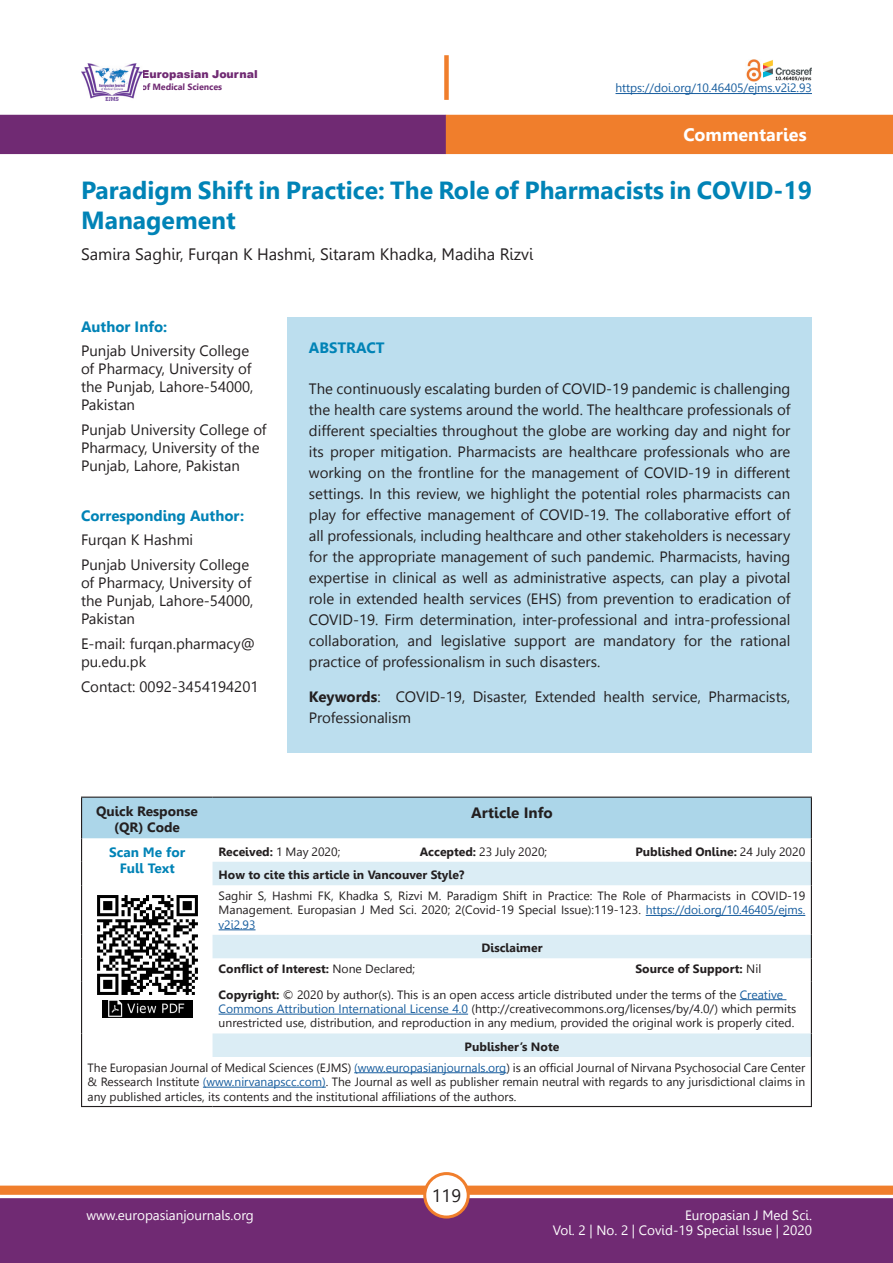
<style>
.page{position:relative;width:893px;height:1263px;background:#fff}
.page>*{position:absolute;margin:0;border:0;box-sizing:border-box;transform-origin:0 0}
.t1{font:700 24.75px/29.7px "Leelawadee UI";color:#0083b6}
.t2{font:700 18px "Leelawadee";color:#fff}
.t3{font:18px "Leelawadee";color:#231f20}
.t4{font:16.5px "Leelawadee";color:#231f20}
.t5{font:15px/21px "Leelawadee UI";color:#231f20}
.t6{font:700 15px "Leelawadee";color:#0083b6}
.t7{font:700 15px "Leelawadee";color:#231f20}
.t8{font:13.5px/15px "Leelawadee";color:#fff;text-align:right}
.t9{font:700 13.5px/16.2px "Leelawadee";color:#231f20;text-align:center}
.t10{font:700 13.5px "Leelawadee";color:#0083b6}
.t11{font:12px/14.4px "Leelawadee UI";color:#231f20;text-align:justify}
.t12{font:700 12px "Leelawadee";color:#231f20}
.t13{font:700 12px "Leelawadee UI";color:#231f20}
.t14{font:12px "Leelawadee";letter-spacing:-.005em;color:#175d9e}
.t15{font:900 10.95px "Arial";color:#702a73}
.t16{font:700 9px "Leelawadee UI";color:#702a73}
.s1{font-weight:700}
.s2{font-family:"Leelawadee UI";font-weight:400}
.s3{font-family:"Leelawadee";font-weight:700}
.s4{font-family:"Leelawadee";color:#175d9e}
.s5{font-weight:400}
.s6{color:#175d9e}
</style>
<div class="page">
<div style="left:0;top:1198px;width:893px;height:65px;background:#702a73;border:2px solid #702a73"></div>
<div style="left:0;top:1185px;width:893px;height:10px;background:#f07e2c;border:1px solid #f07e2c"></div>
<div style="left:425px;top:1173px;width:43px;height:44px;background:#fff;border-radius:50%"></div>
<div style="left:423px;top:1172px;width:47px;height:46px;border:3px solid #f07e2c;border-radius:50%"></div>
<div style="left:0;top:115px;width:446px;height:39px;background:#702a73"></div>
<div style="left:446px;top:115px;width:447px;height:39px;background:#f07e2c"></div>
<div style="left:444px;top:55px;width:5px;height:45px;background:#f07e2c"></div>
<hr style="left:615px;top:93px;width:197px;height:1px;background:#175d9e">
<img style="left:746px;top:60px;width:66px;height:21px">
<img style="left:81px;top:63px;width:61px;height:37px">
<div style="left:287px;top:317px;width:525px;height:435px;background:#bcdeee"></div>
<svg style="left:213px;top:885px;width:598px;height:172px"></svg>
<hr style="left:81px;top:885px;width:1px;height:50px;background:#231f20">
<svg style="left:81px;top:935px;width:1px;height:46px"></svg>
<hr style="left:81px;top:981px;width:1px;height:52px;background:#231f20">
<svg style="left:81px;top:1033px;width:1px;height:24px"></svg>
<hr style="left:81px;top:1057px;width:1px;height:49px;background:#231f20">
<hr style="left:81px;top:1106px;width:132px;height:1px;background:#231f20">
<hr style="left:213px;top:1106px;width:599px;height:1px;background:#231f20">
<svg style="left:81px;top:797px;width:731px;height:88px"></svg>
<hr style="left:811px;top:885px;width:1px;height:50px;background:#231f20">
<hr style="left:811px;top:981px;width:1px;height:52px;background:#231f20">
<hr style="left:811px;top:1057px;width:1px;height:49px;background:#231f20">
<svg style="left:811px;top:935px;width:1px;height:46px"></svg>
<svg style="left:811px;top:1033px;width:1px;height:24px"></svg>
<img style="left:97px;top:895px;width:101px;height:100px">
<img style="left:102px;top:1000px;width:90px;height:18px">
<hr style="left:646px;top:915px;width:159px;height:1px;background:#175d9e">
<hr style="left:219px;top:929px;width:37px;height:1px;background:#175d9e">
<hr style="left:740px;top:999px;width:46px;height:1px;background:#175d9e">
<hr style="left:219px;top:1014px;width:249px;height:1px;background:#175d9e">
<hr style="left:354px;top:1072px;width:152px;height:1px;background:#175d9e">
<hr style="left:203px;top:1087px;width:123px;height:1px;background:#175d9e">
<p class="t15" style="left:141px;top:66px;width:118px">Europasian Journal</p>
<p class="t16" style="left:141px;top:80px;width:82px">of Medical Sciences</p>
<p class="t14" style="left:615px;top:81px;width:198px">https://doi.org/10.46405/ejms.v2i2.93</p>
<p class="t2" style="left:683px;top:124px;width:125px">Commentaries</p>
<p class="t1" style="left:81px;top:174px;width:732px">Paradigm Shift in Practice: The Role of Pharmacists in COVID-19<br>Management</p>
<p class="t4" style="left:81px;top:244px;width:454px">Samira Saghir, Furqan K Hashmi, Sitaram Khadka, Madiha Rizvi</p>
<p class="t6" style="left:81px;top:318px;width:88px">Author Info:</p>
<p class="t5" style="left:81px;top:341px;width:174px;line-height:18px">Punjab University College of Pharmacy, University of the Punjab, Lahore-54000,<br>Pakistan</p>
<p class="t5" style="left:81px;top:420px;width:187px;line-height:18px">Punjab University College of<br>Pharmacy, University of the<br>Punjab, Lahore, Pakistan</p>
<p class="t6" style="left:81px;top:507px;width:165px">Corresponding Author:</p>
<p class="t5" style="left:81px;top:529px;width:114px">Furqan K Hashmi</p>
<p class="t5" style="left:81px;top:555px;width:174px;line-height:18px">Punjab University College of Pharmacy, University of the Punjab, Lahore-54000,<br>Pakistan</p>
<p class="t5" style="left:81px;top:634px;width:176px;line-height:18px">E-mail: furqan.pharmacy@ pu.edu.pk</p>
<p class="t5" style="left:81px;top:675px;width:179px">Contact: 0092-3454194201</p>
<p class="t6" style="left:309px;top:339px;width:77px">ABSTRACT</p>
<p class="t5" style="left:309px;top:378px;width:483px;text-align:justify">The continuously escalating burden of COVID-19 pandemic is challenging the health care systems around the world. The healthcare professionals of different specialties throughout the globe are working day and night for its proper mitigation. Pharmacists are healthcare professionals who are working on the frontline for the management of COVID-19 in different settings. In this review, we highlight the potential roles pharmacists can play for effective management of COVID-19. The collaborative effort of all professionals, including healthcare and other stakeholders is necessary for the appropriate management of such pandemic. Pharmacists, having expertise in clinical as well as administrative aspects, can play a pivotal role in extended health services (EHS) from prevention to eradication of COVID-19. Firm determination, inter-professional and intra-professional collaboration, and legislative support are mandatory for the rational practice of professionalism in such disasters.</p>
<p class="t5" style="left:309px;top:685px;width:483px"><span class="s1">Keywords</span>: COVID-19, Disaster, Extended health service, Pharmacists,<br>Professionalism</p>
<p class="t9" style="left:96px;top:803px;width:103px">Quick Response (QR) Code</p>
<p class="t7" style="left:471px;top:803px;width:83px">Article Info</p>
<p class="t10" style="left:109px;top:845px;width:77px">Scan Me for</p>
<p class="t10" style="left:120px;top:861px;width:57px">Full Text</p>
<p class="t12" style="left:219px;top:845px;width:123px">Received: <span class="s2">1 May 2020;</span></p>
<p class="t11" style="left:420px;top:844px;width:129px"><span class="s3">Accepted:</span> 23 July 2020;</p>
<p class="t12" style="left:635px;top:845px;width:171px">Published Online: <span class="s2">24 July 2020</span></p>
<p class="t12" style="left:219px;top:868px;width:247px">How to cite this article in Vancouver Style?</p>
<p class="t11" style="left:219px;top:888px;width:588px">Saghir S, Hashmi FK, Khadka S, Rizvi M. Paradigm Shift in Practice: The Role of Pharmacists in COVID-19<br>Management. Europasian J Med Sci. 2020; 2(Covid-19 Special Issue):119-123. <span class="s4">https://doi.org/10.46405/ejms. v2i2.93</span></p>
<p class="t12" style="left:481px;top:941px;width:63px">Disclaimer</p>
<p class="t13" style="left:219px;top:960px;width:198px">Conflict of Interest: <span class="s5">None Declared;</span></p>
<p class="t13" style="left:635px;top:960px;width:127px">Source of Support: <span class="s5">Nil</span></p>
<p class="t11" style="left:219px;top:986px;width:579px;text-align:left"><span class="s3">Copyright:</span> © 2020 by author(s). This is an open access article distributed under the terms of the <span class="s6">Creative<br>Commons Attribution International License 4.0</span> (http://creativecommons.org/licenses/by/4.0/) which permits unrestricted use, distribution, and reproduction in any medium, provided the original work is properly cited.</p>
<p class="t12" style="left:465px;top:1040px;width:96px">Publisher’s Note</p>
<p class="t11" style="left:88px;top:1060px;width:719px">The Europasian Journal of Medical Sciences (EJMS) <span class="s6">(www.europasianjournals.org</span>) is an official Journal of Nirvana Psychosocial Care Center &amp; Ressearch Institute <span class="s6">(www.nirvanapscc.com)</span>. The Journal as well as publisher remain neutral with regards to any jurisdictional claims in any published articles, its contents and the institutional affiliations of the authors.</p>
<p class="t3" style="left:432px;top:1185px;width:31px">119</p>
<p class="t8" style="left:86px;top:1208px;width:169px">www.europasianjournals.org</p>
<p class="t8" style="left:553px;top:1208px;width:260px">Europasian J Med Sci.<br>Vol. 2 | No. 2 | Covid-19 Special Issue | 2020</p>
</div>
